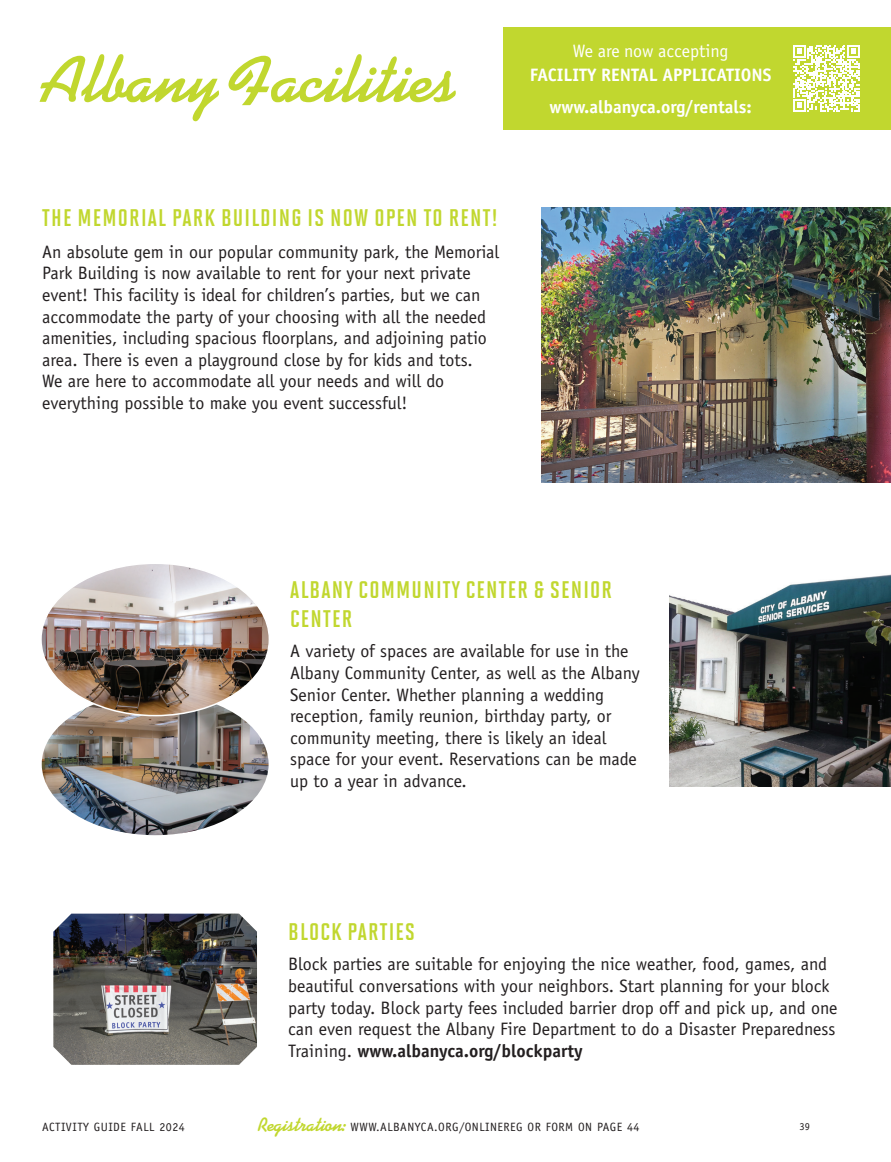
<style>
.page{position:relative;width:891px;height:1162px;background:#fff}
.page>*{position:absolute;margin:0;border:0;box-sizing:border-box;transform-origin:0 0}
.t1{font:700 66px "Kaufmann Std";color:#c1d72f}
.t2{font:24px/28.8px "Solano Gothic MVB Bd Cap";letter-spacing:.05em;color:#c1d72f}
.t3{font:18px/21.6px "Officina Sans Std";color:#231f20}
.t4{font:700 18px "Officina Sans Std";color:#fff}
.t5{font:18px "Officina Sans Std";color:#fff}
.t6{font:12px "Officina Sans Std";letter-spacing:.04em;color:#231f20}
.t7{font:10.5px "Officina Sans Std";color:#231f20}
.s1{font-weight:700}
.s2{font-family:"Kaufmann Std";font-weight:700;font-size:19.5px;color:#c1d72f}
</style>
<div class="page">
<div style="left:503px;top:27px;width:388px;height:102px;background:#c1d72f"></div>
<hr style="left:0;top:0;width:1px;height:1161px;background:#f3f7df">
<img style="left:53px;top:913px;width:204px;height:151px">
<img style="left:542px;top:207px;width:349px;height:276px">
<img style="left:670px;top:574px;width:221px;height:212px">
<img style="left:42px;top:715px;width:227px;height:119px">
<img style="left:43px;top:565px;width:224px;height:150px">
<svg style="left:793px;top:45px;width:66px;height:66px"></svg>
<p class="t1" style="left:40px;top:40px;width:416px">Albany Facilities</p>
<p class="t5" style="left:573px;top:40px;width:157px">We are now accepting</p>
<p class="t4" style="left:530px;top:63px;width:243px">FACILITY RENTAL APPLICATIONS</p>
<p class="t4" style="left:549px;top:95px;width:204px">www.albanyca.org/rentals:</p>
<p class="t2" style="left:42px;top:203px;width:457px">THE MEMORIAL PARK BUILDING IS NOW OPEN TO RENT!</p>
<p class="t3" style="left:42px;top:241px;width:458px">An absolute gem in our popular community park, the Memorial Park Building is now available to rent for your next private event! This facility is ideal for children’s parties, but we can accommodate the party of your choosing with all the needed amenities, including spacious floorplans, and adjoining patio area. There is even a playground close by for kids and tots.</p>
<p class="t3" style="left:42px;top:370px;width:403px">We are here to accommodate all your needs and will do everything possible to make you event successful!</p>
<p class="t2" style="left:290px;top:575px;width:323px">ALBANY COMMUNITY CENTER &amp; SENIOR<br>CENTER</p>
<p class="t3" style="left:290px;top:640px;width:351px">A variety of spaces are available for use in the Albany Community Center, as well as the Albany Senior Center. Whether planning a wedding reception, family reunion, birthday party, or community meeting, there is likely an ideal space for your event. Reservations can be made up to a year in advance.</p>
<p class="t2" style="left:288px;top:916px;width:128px">BLOCK PARTIES</p>
<p class="t3" style="left:288px;top:953px;width:551px">Block parties are suitable for enjoying the nice weather, food, games, and beautiful conversations with your neighbors. Start planning for your block party today. Block party fees included barrier drop off and pick up, and one can even request the Albany Fire Department to do a Disaster Preparedness Training. <span class="s1">www.albanyca.org/blockparty</span></p>
<p class="t6" style="left:42px;top:1119px;width:144px">ACTIVITY GUIDE FALL 2024</p>
<p class="t6" style="left:258px;top:1119px;width:383px"><span class="s2">Registration:</span> WWW.ALBANYCA.ORG/ONLINEREG OR FORM ON PAGE 44</p>
<p class="t7" style="left:799px;top:1119px;width:12px">39</p>
</div>
